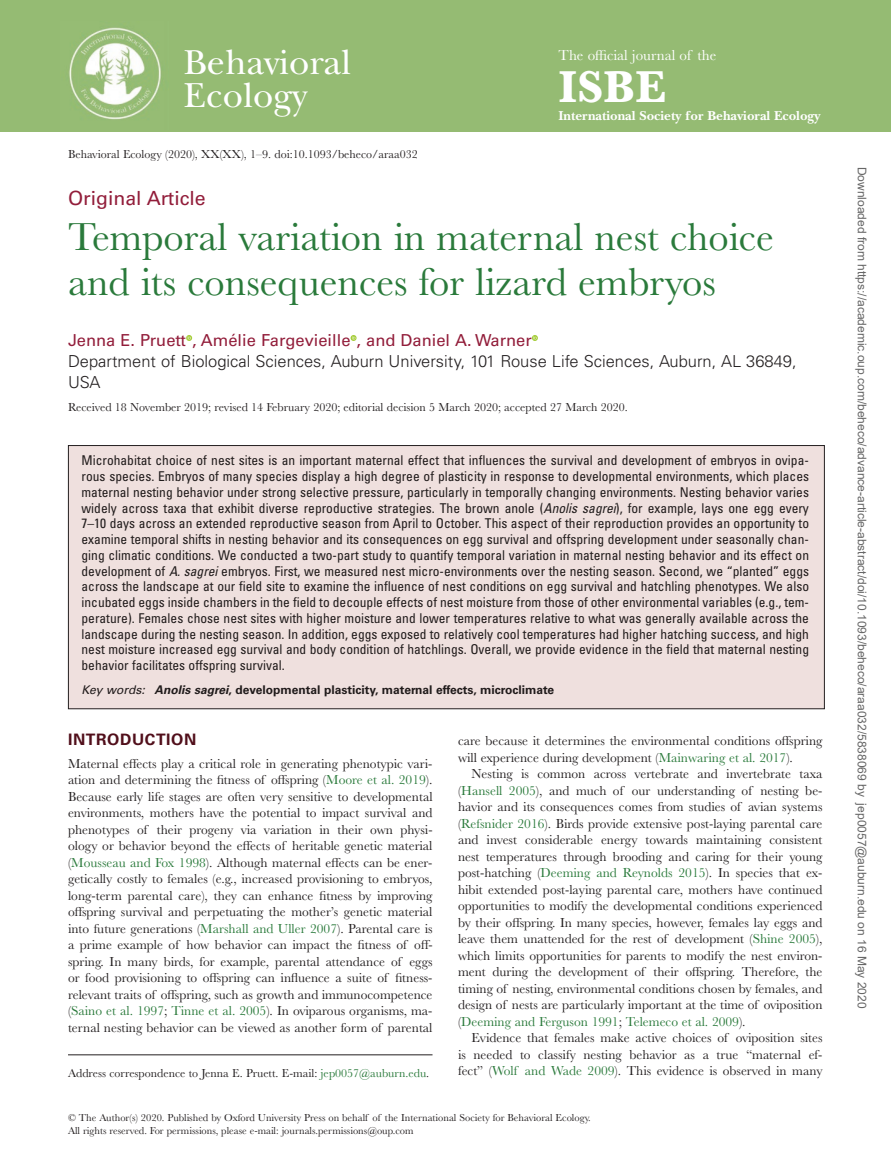
<style>
.page{position:relative;width:891px;height:1175px;background:#fff}
.page>*{position:absolute;margin:0;border:0;box-sizing:border-box;transform-origin:0 0}
.t1{font:700 46.35px "Baskerville MT Std";color:#fff}
.t2{font:40.5px/45px "Baskerville MT Std";color:#2a7a3b}
.t3{font:36.15px/33px "New Baskerville Std";color:#fff}
.t4{font:19.5px "Univers LT Std";color:#921d3a}
.t5{font:300 16.5px/21px "Univers LT Std";color:#231f20}
.t6{font:16.5px "Univers LT Std";color:#921d3a}
.t7{font:700 15.75px "Univers LT Std";letter-spacing:.04em;color:#510f1b}
.t8{font:15px "Baskerville MT Std";color:#fff}
.t9{font:13.5px/16.5px "Baskerville MT Std";color:#231f20;text-align:justify}
.t10{font:condensed 13.5px/15.8px "Univers LT Std";color:#231f20;text-align:justify}
.t11{font:700 13.5px "New Baskerville Std";color:#fff}
.t12{font:12px "Baskerville MT Std";color:#231f20}
.t13{font:12px "Arial";color:#666}
.t14{font:700 12px "Univers LT Std";color:#231f20}
.t15{font:10.5px/13.5px "Baskerville MT Std";color:#231f20}
.s1{font-style:italic}
.s2{font-weight:400;font-style:italic}
.s3{color:#2a7a3b}
</style>
<div class="page">
<div style="left:0;top:0;width:891px;height:131px;background:#95bb73"></div>
<img style="left:69px;top:27px;width:92px;height:93px">
<hr style="left:68px;top:1054px;width:365px;height:1px;background:#231f20">
<svg style="left:186px;top:335px;width:6px;height:6px"></svg>
<svg style="left:351px;top:335px;width:6px;height:6px"></svg>
<svg style="left:532px;top:335px;width:6px;height:6px"></svg>
<div style="left:68px;top:445px;width:756px;height:263px;background:#efe0de"></div>
<div style="left:68px;top:445px;width:757px;height:264px;border:1px solid #231f20"></div>
<h3 class="t3" style="left:184px;top:46px;width:169px">Behavioral<br>Ecology</h3>
<p class="t8" style="left:558px;top:46px;width:160px">The official journal of the</p>
<h1 class="t1" style="left:558px;top:61px;width:109px">ISBE</h1>
<p class="t11" style="left:558px;top:107px;width:263px">International Society for Behavioral Ecology</p>
<p class="t12" style="left:68px;top:147px;width:351px">Behavioral Ecology (2020), XX(XX), 1–9. doi:10.1093/beheco/araa032</p>
<h3 class="t4" style="left:68px;top:187px;width:139px">Original Article</h3>
<h2 class="t2" style="left:68px;top:215px;width:707px">Temporal variation in maternal nest choice and its consequences for lizard embryos</h2>
<p class="t6" style="left:68px;top:331px;width:465px">Jenna E. Pruett , Amélie Fargevieille , and Daniel A. Warner</p>
<p class="t5" style="left:68px;top:351px;width:730px">Department of Biological Sciences, Auburn University, 101 Rouse Life Sciences, Auburn, AL 36849,<br>USA</p>
<p class="t12" style="left:68px;top:400px;width:561px">Received 18 November 2019; revised 14 February 2020; editorial decision 5 March 2020; accepted 27 March 2020.</p>
<p class="t10" style="left:82px;top:452px;width:729px">Microhabitat choice of nest sites is an important maternal effect that influences the survival and development of embryos in ovipa&shy;rous species. Embryos of many species display a high degree of plasticity in response to developmental environments, which places maternal nesting behavior under strong selective pressure, particularly in temporally changing environments. Nesting behavior varies widely across taxa that exhibit diverse reproductive strategies. The brown anole (<span class="s1">Anolis sagrei</span>), for example, lays one egg every 7–10 days across an extended reproductive season from April to October. This aspect of their reproduction provides an opportunity to examine temporal shifts in nesting behavior and its consequences on egg survival and offspring development under seasonally chan&shy;ging climatic conditions. We conducted a two-part study to quantify temporal variation in maternal nesting behavior and its effect on development of <span class="s1">A. sagrei</span> embryos. First, we measured nest micro-environments over the nesting season. Second, we “planted” eggs across the landscape at our field site to examine the influence of nest conditions on egg survival and hatchling phenotypes. We also incubated eggs inside chambers in the field to decouple effects of nest moisture from those of other environmental variables (e.g., tem&shy;perature). Females chose nest sites with higher moisture and lower temperatures relative to what was generally available across the landscape during the nesting season. In addition, eggs exposed to relatively cool temperatures had higher hatching success, and high nest moisture increased egg survival and body condition of hatchlings. Overall, we provide evidence in the field that maternal nesting behavior facilitates offspring survival.</p>
<p class="t14" style="left:82px;top:683px;width:474px"><span class="s2">Key words:</span> <span class="s1">Anolis sagrei</span>, developmental plasticity, maternal effects, microclimate</p>
<p class="t7" style="left:68px;top:730px;width:130px">INTRODUCTION</p>
<p class="t9" style="left:68px;top:755px;width:366px">Maternal effects play a critical role in generating phenotypic vari&shy;ation and determining the fitness of offspring (<span class="s3">Moore et al. 2019</span>).<br>Because early life stages are often very sensitive to developmental environments, mothers have the potential to impact survival and phenotypes of their progeny via variation in their own physi&shy;ology or behavior beyond the effects of heritable genetic material (<span class="s3">Mousseau and Fox 1998</span>). Although maternal effects can be ener&shy;getically costly to females (e.g., increased provisioning to embryos, long-term parental care), they can enhance fitness by improving offspring survival and perpetuating the mother’s genetic material into future generations (<span class="s3">Marshall and Uller 2007</span>). Parental care is a prime example of how behavior can impact the fitness of off&shy;spring. In many birds, for example, parental attendance of eggs or food provisioning to offspring can influence a suite of fitness&shy;relevant traits of offspring, such as growth and immunocompetence (<span class="s3">Saino et al. 1997</span>; <span class="s3">Tinne et al. 2005</span>). In oviparous organisms, ma&shy;ternal nesting behavior can be viewed as another form of parental</p>
<p class="t9" style="left:458px;top:732px;width:366px">care because it determines the environmental conditions offspring will experience during development (<span class="s3">Mainwaring et al. 2017</span>).</p>
<p class="t9" style="left:458px;top:765px;width:366px;text-indent:14px">Nesting is common across vertebrate and invertebrate taxa (<span class="s3">Hansell 2005</span>), and much of our understanding of nesting be&shy;havior and its consequences comes from studies of avian systems (<span class="s3">Refsnider 2016</span>). Birds provide extensive post-laying parental care and invest considerable energy towards maintaining consistent nest temperatures through brooding and caring for their young post-hatching (<span class="s3">Deeming and Reynolds 2015</span>). In species that ex&shy;hibit extended post-laying parental care, mothers have continued opportunities to modify the developmental conditions experienced by their offspring. In many species, however, females lay eggs and leave them unattended for the rest of development (<span class="s3">Shine 2005</span>), which limits opportunities for parents to modify the nest environ&shy;ment during the development of their offspring. Therefore, the timing of nesting, environmental conditions chosen by females, and design of nests are particularly important at the time of oviposition (<span class="s3">Deeming and Ferguson 1991</span>; <span class="s3">Telemeco et al. 2009</span>).</p>
<p class="t9" style="left:458px;top:1029px;width:366px;text-indent:14px">Evidence that females make active choices of oviposition sites is needed to classify nesting behavior as a true “maternal ef&shy;fect” (<span class="s3">Wolf and Wade 2009</span>). This evidence is observed in many</p>
<p class="t12" style="left:68px;top:1065px;width:363px">Address correspondence to Jenna E. Pruett. E-mail: <span class="s3">jep0057@auburn.edu</span>.</p>
<p class="t15" style="left:68px;top:1110px;width:524px">© The Author(s) 2020. Published by Oxford University Press on behalf of the International Society for Behavioral Ecology.<br>All rights reserved. For permissions, please e-mail: journals.permissions@oup.com</p>
<p class="t13" style="left:866px;top:166px;width:843px;rotate:90deg">Downloaded from https://academic.oup.com/beheco/advance-article-abstract/doi/10.1093/beheco/araa032/5838069 by jep0057@auburn.edu on 16 May 2020</p>
</div>
